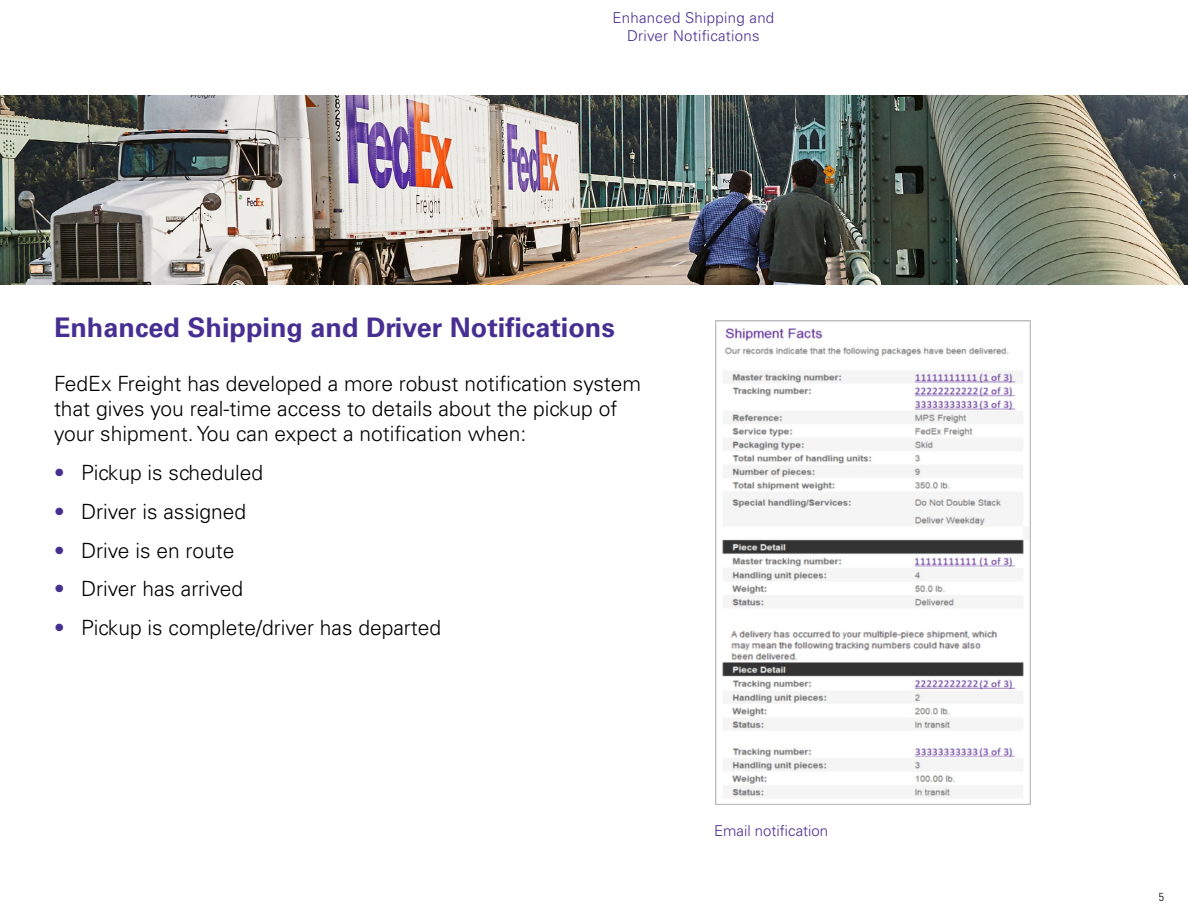
<style>
.page{position:relative;width:1188px;height:918px;background:#fff}
.page>*{position:absolute;margin:0;border:0;box-sizing:border-box;transform-origin:0 0}
.t1{font:700 27px "Univers LT Std";color:#472f92}
.t2{font:300 21px/25.2px "Univers LT Std";color:#000}
.t3{font:300 15px/18px "Univers LT Std";letter-spacing:.02em;color:#472f92;text-align:center}
.t4{font:300 15px "Univers LT Std";color:#472f92}
.t5{font:300 condensed 11.55px "Univers LT Std";color:#000}
.s1{color:#472f92}
</style>
<div class="page">
<img style="left:0;top:95px;width:1188px;height:710px">
<img style="left:716px;top:321px;width:314px;height:484px">
<p class="t3" style="left:612px;top:9px;width:163px">Enhanced Shipping and<br>Driver Notifications</p>
<p class="t1" style="left:54px;top:312px;width:562px">Enhanced Shipping and Driver Notifications</p>
<p class="t2" style="left:54px;top:371px;width:589px">FedEx Freight has developed a more robust notification system that gives you real-time access to details about the pickup of your shipment. You can expect a notification when:</p>
<p class="t2" style="left:54px;top:460px;width:211px"><span class="s1">•</span> Pickup is scheduled</p>
<p class="t2" style="left:54px;top:499px;width:194px"><span class="s1">•</span> Driver is assigned</p>
<p class="t2" style="left:54px;top:537px;width:182px"><span class="s1">•</span> Drive is en route</p>
<p class="t2" style="left:54px;top:576px;width:191px"><span class="s1">•</span> Driver has arrived</p>
<p class="t2" style="left:54px;top:615px;width:389px"><span class="s1">•</span> Pickup is complete/driver has departed</p>
<p class="t4" style="left:714px;top:821px;width:116px">Email notification</p>
<p class="t5" style="left:1159px;top:890px;width:7px">5</p>
</div>
